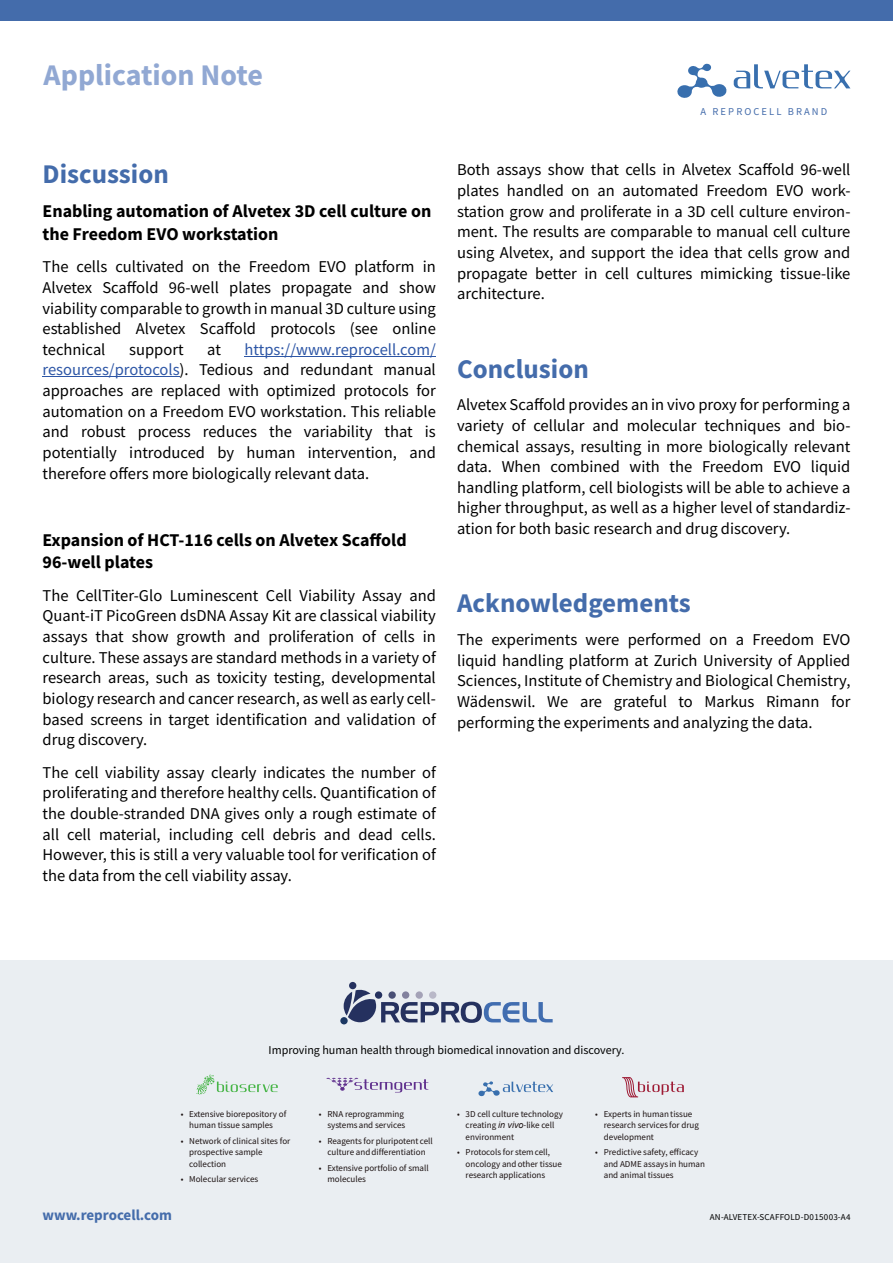
<style>
.page{position:relative;width:893px;height:1263px;background:#fff}
.page>*{position:absolute;margin:0;border:0;box-sizing:border-box;transform-origin:0 0}
.t1{font:700 30px "Source Sans Pro";color:#91a8d3}
.t2{font:700 27px "Source Sans Pro";color:#446cab}
.t3{font:700 18px/22.5px "Source Sans Pro";color:#000}
.t4{font:16.5px/20.7px "Source Sans Pro";color:#000;text-align:justify}
.t5{font:700 15px "Source Sans Pro";color:#446cab}
.t6{font:12px "Source Sans Pro";color:#000}
.t7{font:10.5px "Source Sans Pro";letter-spacing:.2em;color:#446cab}
.t8{font:9px/11.2px "Source Sans Pro";color:#1c1212}
.t9{font:9px "Source Sans Pro";letter-spacing:.02em;color:#000}
.s1{color:#2d56a6}
.s2{font-family:"Arial";font-style:italic}
</style>
<div class="page">
<div style="left:0;top:961px;width:893px;height:302px;background:#eaeef2"></div>
<svg style="left:196px;top:1075px;width:82px;height:19px"></svg>
<svg style="left:326px;top:1078px;width:102px;height:14px"></svg>
<svg style="left:478px;top:1081px;width:75px;height:15px"></svg>
<svg style="left:622px;top:1077px;width:62px;height:20px"></svg>
<svg style="left:340px;top:982px;width:213px;height:42px"></svg>
<div style="left:0;top:0;width:893px;height:21px;background:#446cab"></div>
<svg style="left:677px;top:63px;width:50px;height:35px"></svg>
<svg style="left:734px;top:64px;width:116px;height:24px"></svg>
<hr style="left:245px;top:356px;width:191px;height:1px;background:#2d56a6">
<hr style="left:43px;top:376px;width:137px;height:1px;background:#2d56a6">
<h1 class="t1" style="left:44px;top:63px;width:221px">Application Note</h1>
<h2 class="t2" style="left:43px;top:162px;width:128px">Discussion</h2>
<p class="t3" style="left:43px;top:201px;width:390px">Enabling automation of Alvetex 3D cell culture on the Freedom EVO workstation</p>
<p class="t4" style="left:43px;top:258px;width:395px">The cells cultivated on the Freedom EVO platform in Alvetex Scaffold 96-well plates propagate and show viability comparable to growth in manual 3D culture using established Alvetex Scaffold protocols (see online technical</p>
<p class="t4" style="left:43px;top:340px;width:395px;text-indent:202px"><span class="s1">https://www.reprocell.com/ resources/protocols</span>). Tedious and redundant manual approaches are replaced with optimized protocols for automation on a Freedom EVO workstation. This reliable and robust process reduces the variability that is potentially introduced by human intervention, and therefore offers more biologically relevant data.</p>
<p class="t4" style="left:129px;top:340px;width:56px">support</p>
<p class="t4" style="left:207px;top:340px;width:15px">at</p>
<p class="t3" style="left:43px;top:530px;width:366px">Expansion of HCT-116 cells on Alvetex Scaffold<br>96-well plates</p>
<p class="t4" style="left:43px;top:586px;width:395px">The CellTiter-Glo Luminescent Cell Viability Assay and Quant-iT PicoGreen dsDNA Assay Kit are classical viability assays that show growth and proliferation of cells in culture. These assays are standard methods in a variety of research areas, such as toxicity testing, developmental biology research and cancer research, as well as early cell&shy;based screens in target identification and validation of drug discovery.</p>
<p class="t4" style="left:43px;top:763px;width:395px">The cell viability assay clearly indicates the number of proliferating and therefore healthy cells. Quantification of the double-stranded DNA gives only a rough estimate of all cell material, including cell debris and dead cells.<br>However, this is still a very valuable tool for verification of the data from the cell viability assay.</p>
<p class="t7" style="left:701px;top:107px;width:128px">A REPROCELL BRAND</p>
<p class="t4" style="left:457px;top:161px;width:395px">Both assays show that cells in Alvetex Scaffold 96-well plates handled on an automated Freedom EVO work&shy;station grow and proliferate in a 3D cell culture environ&shy;ment. The results are comparable to manual cell culture using Alvetex, and support the idea that cells grow and propagate better in cell cultures mimicking tissue-like architecture.</p>
<h2 class="t2" style="left:457px;top:357px;width:133px">Conclusion</h2>
<p class="t4" style="left:457px;top:396px;width:395px">Alvetex Scaffold provides an in vivo proxy for performing a variety of cellular and molecular techniques and bio&shy;chemical assays, resulting in more biologically relevant data. When combined with the Freedom EVO liquid handling platform, cell biologists will be able to achieve a higher throughput, as well as a higher level of standardiz&shy;ation for both basic research and drug discovery.</p>
<h2 class="t2" style="left:457px;top:592px;width:235px">Acknowledgements</h2>
<p class="t4" style="left:457px;top:630px;width:395px">The experiments were performed on a Freedom EVO liquid handling platform at Zurich University of Applied Sciences, Institute of Chemistry and Biological Chemistry, Wädenswil. We are grateful to Markus Rimann for performing the experiments and analyzing the data.</p>
<p class="t6" style="left:269px;top:1045px;width:357px">Improving human health through biomedical innovation and discovery.</p>
<p class="t8" style="left:181px;top:1109px;width:107px;text-align:center">• Extensive biorepository of human tissue samples</p>
<p class="t8" style="left:189px;top:1136px;width:103px;text-indent:-9px">• Network of clinical sites for prospective sample collection</p>
<p class="t8" style="left:181px;top:1174px;width:79px">• Molecular services</p>
<p class="t8" style="left:319px;top:1109px;width:88px;text-align:right">• RNA reprogramming systems and services</p>
<p class="t8" style="left:319px;top:1136px;width:115px;text-align:center">• Reagents for pluripotent cell culture and differentiation</p>
<p class="t8" style="left:327px;top:1163px;width:103px;text-indent:-9px">• Extensive portfolio of small molecules</p>
<p class="t8" style="left:466px;top:1109px;width:99px;text-indent:-9px">• 3D cell culture technology creating <span class="s2">in vivo</span>-like cell environment</p>
<p class="t8" style="left:466px;top:1147px;width:98px;text-indent:-9px">• Protocols for stem cell, oncology and other tissue research applications</p>
<p class="t8" style="left:604px;top:1109px;width:97px;text-indent:-9px">• Experts in human tissue research servicesfor drug development</p>
<p class="t8" style="left:604px;top:1147px;width:103px;text-indent:-9px">• Predictive safety, efficacy and ADME assays in human and animal tissues</p>
<p class="t5" style="left:43px;top:1209px;width:131px">www.reprocell.com</p>
<p class="t9" style="left:710px;top:1214px;width:142px">AN-ALVETEX-SCAFFOLD-D015003-A4</p>
</div>
